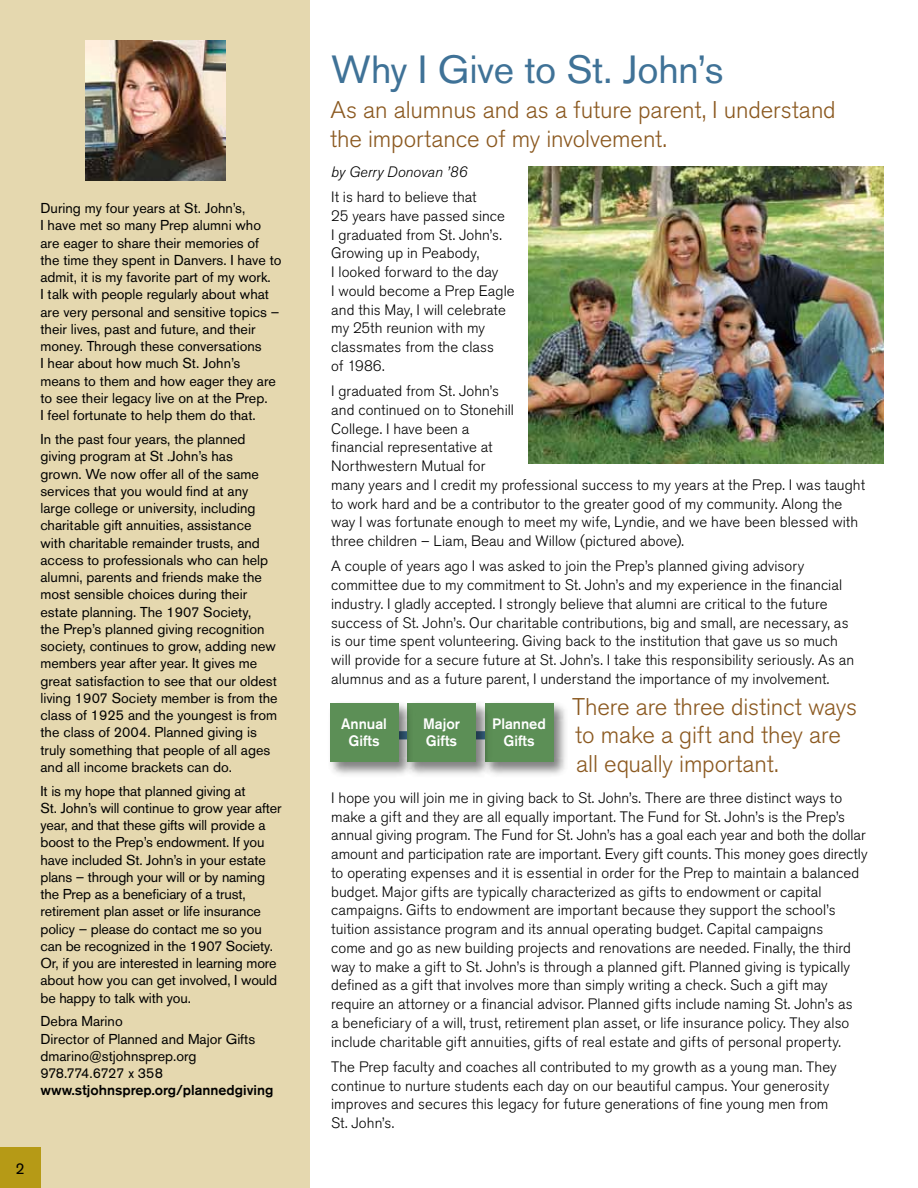
<style>
.page{position:relative;width:918px;height:1188px;background:#fff}
.page>*{position:absolute;margin:0;border:0;box-sizing:border-box;transform-origin:0 0}
.t1{font:39px "Akzidenz Grotesk Pro";letter-spacing:-.005em;color:#3f7297}
.t2{font:300 24px/28.5px "Akzidenz Grotesk Pro";letter-spacing:-.005em;color:#8b5920}
.t3{font:15.75px "Akzidenz Grotesk Pro";color:#000}
.t4{font:300 15px/18.8px "Akzidenz Grotesk Pro";letter-spacing:.005em;color:#000}
.t5{font:500 15px/16.8px "Akzidenz Grotesk Pro";color:#fff;text-align:center}
.t6{font:italic 300 15px "Akzidenz Grotesk Pro";letter-spacing:.005em;color:#000}
.t7{font:14.25px/17.2px "Akzidenz Grotesk Pro";color:#000}
.t8{font:500 14.25px "Akzidenz Grotesk Pro";color:#000}
</style>
<div class="page">
<div style="left:0;top:0;width:309px;height:1188px;background:#e5d8af"></div>
<img style="left:86px;top:40px;width:140px;height:141px">
<img style="left:528px;top:167px;width:356px;height:297px">
<img style="left:497px;top:703px;width:69px;height:72px">
<div style="left:485px;top:703px;width:68px;height:59px;background:#5c8f56"></div>
<img style="left:419px;top:704px;width:78px;height:71px">
<div style="left:408px;top:703px;width:68px;height:59px;background:#5c8f56"></div>
<img style="left:331px;top:703px;width:88px;height:72px">
<div style="left:330px;top:703px;width:68px;height:59px;background:#5c8f56"></div>
<div style="left:0;top:1148px;width:40px;height:40px;background:#b69a16"></div>
<p class="t7" style="left:40px;top:200px;width:243px">During my four years at St. John’s,<br>I have met so many Prep alumni who are eager to share their memories of the time they spent in Danvers. I have to admit, it is my favorite part of my work.<br>I talk with people regularly about what are very personal and sensitive topics – their lives, past and future, and their money. Through these conversations<br>I hear about how much St. John’s means to them and how eager they are to see their legacy live on at the Prep.<br>I feel fortunate to help them do that.</p>
<p class="t7" style="left:40px;top:430px;width:239px">In the past four years, the planned giving program at St .John’s has<br>grown. We now offer all of the same services that you would find at any large college or university, including charitable gift annuities, assistance with charitable remainder trusts, and access to professionals who can help alumni, parents and friends make the most sensible choices during their estate planning. The 1907 Society,<br>the Prep’s planned giving recognition society, continues to grow, adding new members year after year. It gives me great satisfaction to see that our oldest living 1907 Society member is from the class of 1925 and the youngest is from the class of 2004. Planned giving is truly something that people of all ages and all income brackets can do.</p>
<p class="t7" style="left:40px;top:782px;width:243px">It is my hope that planned giving at<br>St. John’s will continue to grow year after year, and that these gifts will provide a boost to the Prep’s endowment. If you have included St. John’s in your estate plans – through your will or by naming the Prep as a beneficiary of a trust, retirement plan asset or life insurance policy – please do contact me so you can be recognized in the 1907 Society.<br>Or, if you are interested in learning more about how you can get involved, I would be happy to talk with you.</p>
<p class="t7" style="left:40px;top:1013px;width:216px">Debra Marino<br>Director of Planned and Major Gifts dmarino@stjohnsprep.org<br>978.774.6727 x 358</p>
<p class="t8" style="left:40px;top:1081px;width:234px">www.stjohnsprep.org/plannedgiving</p>
<p class="t3" style="left:16px;top:1158px;width:11px">2</p>
<h1 class="t1" style="left:331px;top:44px;width:394px">Why I Give to St. John’s</h1>
<h2 class="t2" style="left:330px;top:96px;width:507px">As an alumnus and as a future parent, I understand the importance of my involvement.</h2>
<p class="t6" style="left:331px;top:162px;width:137px">by Gerry Donovan ’86</p>
<p class="t4" style="left:331px;top:188px;width:185px">It is hard to believe that<br>25 years have passed since<br>I graduated from St. John’s.<br>Growing up in Peabody,<br>I looked forward to the day<br>I would become a Prep Eagle and this May, I will celebrate my 25th reunion with my classmates from the class<br>of 1986.</p>
<p class="t4" style="left:331px;top:382px;width:535px">I graduated from St. John’s<br>and continued on to Stonehill<br>College. I have been a<br>financial representative at<br>Northwestern Mutual for<br>many years and I credit my professional success to my years at the Prep. I was taught to work hard and be a contributor to the greater good of my community. Along the way I was fortunate enough to meet my wife, Lyndie, and we have been blessed with three children – Liam, Beau and Willow (pictured above).</p>
<p class="t4" style="left:331px;top:557px;width:525px">A couple of years ago I was asked to join the Prep’s planned giving advisory committee due to my commitment to St. John’s and my experience in the financial industry. I gladly accepted. I strongly believe that alumni are critical to the future success of St. John’s. Our charitable contributions, big and small, are necessary, as is our time spent volunteering. Giving back to the institution that gave us so much will provide for a secure future at St. John’s. I take this responsibility seriously. As an alumnus and as a future parent, I understand the importance of my involvement.</p>
<p class="t5" style="left:341px;top:715px;width:47px">Annual<br>Gifts</p>
<p class="t5" style="left:423px;top:715px;width:38px;text-align:left">Major<br>Gifts</p>
<p class="t5" style="left:492px;top:715px;width:55px">Planned<br>Gifts</p>
<h2 class="t2" style="left:572px;top:692px;width:286px">There are three distinct ways to make a gift and they are all equally important.</h2>
<p class="t4" style="left:331px;top:788px;width:538px">I hope you will join me in giving back to St. John’s. There are three distinct ways to make a gift and they are all equally important. The Fund for St. John’s is the Prep’s annual giving program. The Fund for St. John’s has a goal each year and both the dollar amount and participation rate are important. Every gift counts. This money goes directly to operating expenses and it is essential in order for the Prep to maintain a balanced budget. Major gifts are typically characterized as gifts to endowment or capital campaigns. Gifts to endowment are important because they support the school’s tuition assistance program and its annual operating budget. Capital campaigns<br>come and go as new building projects and renovations are needed. Finally, the third way to make a gift to St. John’s is through a planned gift. Planned giving is typically defined as a gift that involves more than simply writing a check. Such a gift may require an attorney or a financial advisor. Planned gifts include naming St. John’s as<br>a beneficiary of a will, trust, retirement plan asset, or life insurance policy. They also include charitable gift annuities, gifts of real estate and gifts of personal property.</p>
<p class="t4" style="left:331px;top:1057px;width:507px">The Prep faculty and coaches all contributed to my growth as a young man. They continue to nurture students each day on our beautiful campus. Your generosity improves and secures this legacy for future generations of fine young men from St. John’s.</p>
</div>
